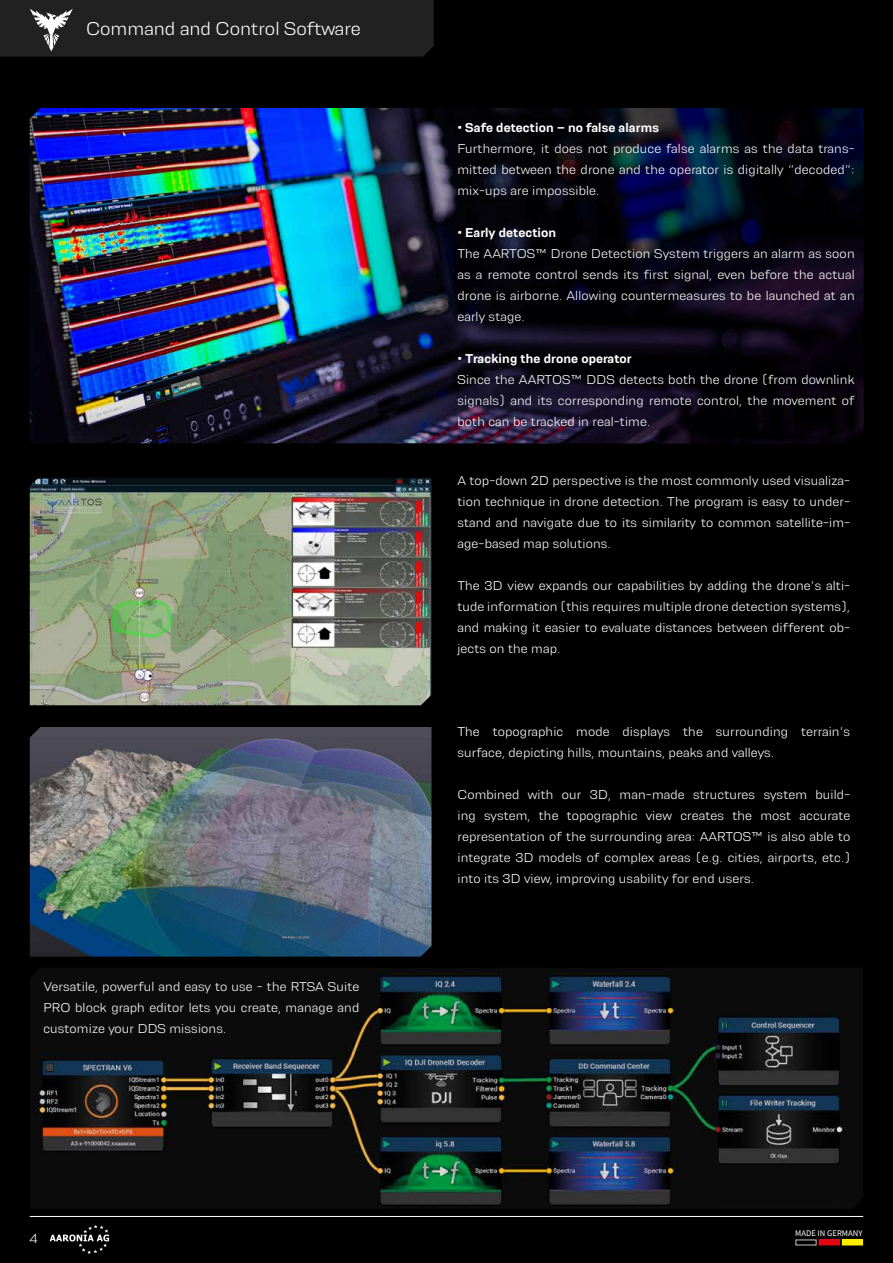
<style>
.page{position:relative;width:893px;height:1263px;background:#000}
.page>*{position:absolute;margin:0;border:0;box-sizing:border-box;transform-origin:0 0}
.t1{font:300 19.5px "Resolve";color:#fff}
.t2{font:300 13.5px/21px "Resolve";letter-spacing:.01em;color:#fff;text-align:justify}
.t3{font:500 13.5px "Resolve";letter-spacing:.01em;color:#fff}
.t4{font:8.55px "Source Sans Pro";color:#fff}
</style>
<div class="page">
<svg style="left:50px;top:1225px;width:59px;height:29px"></svg>
<hr style="left:30px;top:1216px;width:833px;height:1px;background:#fff">
<div style="left:819px;top:1240px;width:20px;height:5px;background:#e30613"></div>
<div style="left:842px;top:1240px;width:20px;height:5px;background:#ffed00"></div>
<img style="left:30px;top:968px;width:833px;height:241px">
<img style="left:30px;top:108px;width:304px;height:335px">
<div style="left:0;top:0;width:434px;height:57px;background:#212121"></div>
<svg style="left:334px;top:108px;width:529px;height:335px"></svg>
<img style="left:30px;top:727px;width:401px;height:230px">
<img style="left:30px;top:477px;width:401px;height:228px">
<h1 class="t1" style="left:86px;top:18px;width:276px">Command and Control Software</h1>
<p class="t2" style="left:43px;top:976px;width:317px">Versatile, powerful and easy to use - the RTSA Suite PRO block graph editor lets you create, manage and customize your DDS missions.</p>
<p class="t2" style="left:30px;top:1228px;width:9px">4</p>
<p class="t3" style="left:457px;top:120px;width:203px">• Safe detection – no false alarms</p>
<p class="t2" style="left:457px;top:138px;width:399px">Furthermore, it does not produce false alarms as the data trans&shy;mitted between the drone and the operator is digitally “decoded”: mix-ups are impossible.</p>
<p class="t3" style="left:457px;top:225px;width:100px">• Early detection</p>
<p class="t2" style="left:457px;top:243px;width:399px">The AARTOS™ Drone Detection System triggers an alarm as soon as a remote control sends its first signal, even before the actual drone is airborne. Allowing countermeasures to be launched at an early stage.</p>
<p class="t3" style="left:457px;top:351px;width:176px">• Tracking the drone operator</p>
<p class="t2" style="left:457px;top:369px;width:399px">Since the AARTOS™ DDS detects both the drone (from downlink signals) and its corresponding remote control, the movement of both can be tracked in real-time.</p>
<p class="t2" style="left:457px;top:470px;width:394px">A top-down 2D perspective is the most commonly used visualiza&shy;tion technique in drone detection. The program is easy to under&shy;stand and navigate due to its similarity to common satellite-im&shy;age-based map solutions.</p>
<p class="t2" style="left:457px;top:575px;width:394px">The 3D view expands our capabilities by adding the drone’s alti&shy;tude information (this requires multiple drone detection systems), and making it easier to evaluate distances between different ob&shy;jects on the map.</p>
<p class="t2" style="left:457px;top:721px;width:394px">The topographic mode displays the surrounding terrain’s surface, depicting hills, mountains, peaks and valleys.</p>
<p class="t2" style="left:457px;top:784px;width:394px">Combined with our 3D, man-made structures system build&shy;ing system, the topographic view creates the most accurate representation of the surrounding area: AARTOS™ is also able to integrate 3D models of complex areas (e.g. cities, airports, etc.) into its 3D view, improving usability for end users.</p>
<p class="t4" style="left:795px;top:1228px;width:69px">MADE IN GERMANY</p>
</div>
